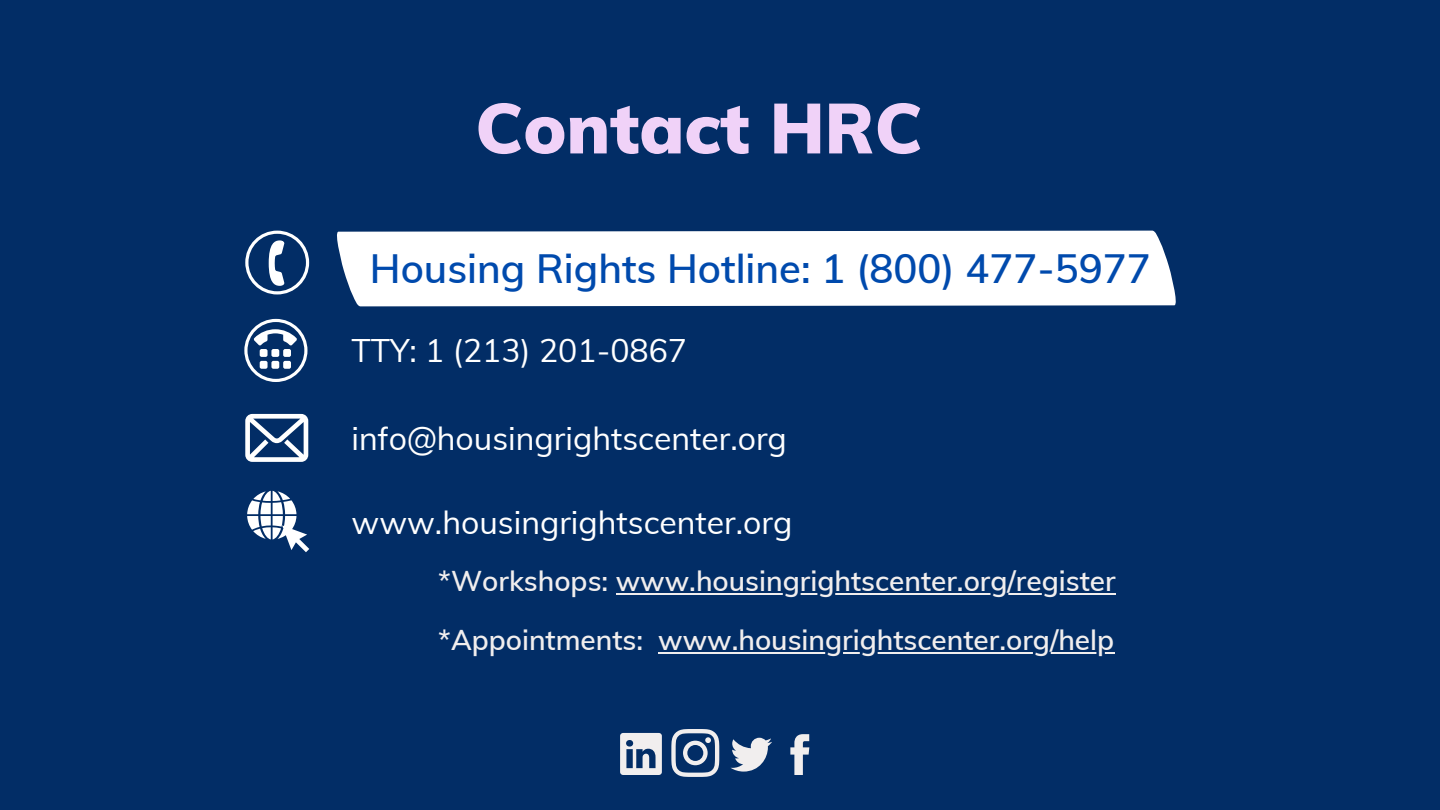
<style>
.page{position:relative;width:1440px;height:810px;background:#022d66}
.page>*{position:absolute;margin:0;border:0;box-sizing:border-box;transform-origin:0 0}
.t1{font:900 70px "Muli";color:#f0d2f8}
.t2{font:600 40px "Muli";color:#004aad}
.t3{font:32px "Muli";color:#fff}
.t4{font:600 28px "Muli";color:#f1eeee}
</style>
<div class="page">
<svg style="left:620px;top:733px;width:42px;height:42px"></svg>
<svg style="left:731px;top:738px;width:41px;height:34px"></svg>
<svg style="left:671px;top:729px;width:48px;height:48px"></svg>
<svg style="left:790px;top:734px;width:19px;height:41px"></svg>
<svg style="left:244px;top:319px;width:63px;height:63px"></svg>
<svg style="left:245px;top:231px;width:64px;height:63px"></svg>
<svg style="left:245px;top:414px;width:63px;height:48px"></svg>
<svg style="left:247px;top:491px;width:62px;height:61px"></svg>
<div style="left:337px;top:231px;width:839px;height:75px;background:#fff"></div>
<hr style="left:616px;top:593px;width:500px;height:2px;background:#f1eeee">
<hr style="left:658px;top:652px;width:456px;height:2px;background:#f1eeee">
<p class="t1" style="left:475px;top:83px;width:449px">Contact HRC</p>
<p class="t2" style="left:370px;top:243px;width:782px">Housing Rights Hotline: 1 (800) 477-5977</p>
<p class="t3" style="left:352px;top:330px;width:337px">TTY: 1 (213) 201-0867</p>
<p class="t3" style="left:352px;top:418px;width:437px">info@housingrightscenter.org</p>
<p class="t3" style="left:352px;top:501px;width:442px">www.housingrightscenter.org</p>
<p class="t4" style="left:438px;top:563px;width:679px">*Workshops: www.housingrightscenter.org/register</p>
<p class="t4" style="left:438px;top:622px;width:677px">*Appointments: www.housingrightscenter.org/help</p>
</div>
